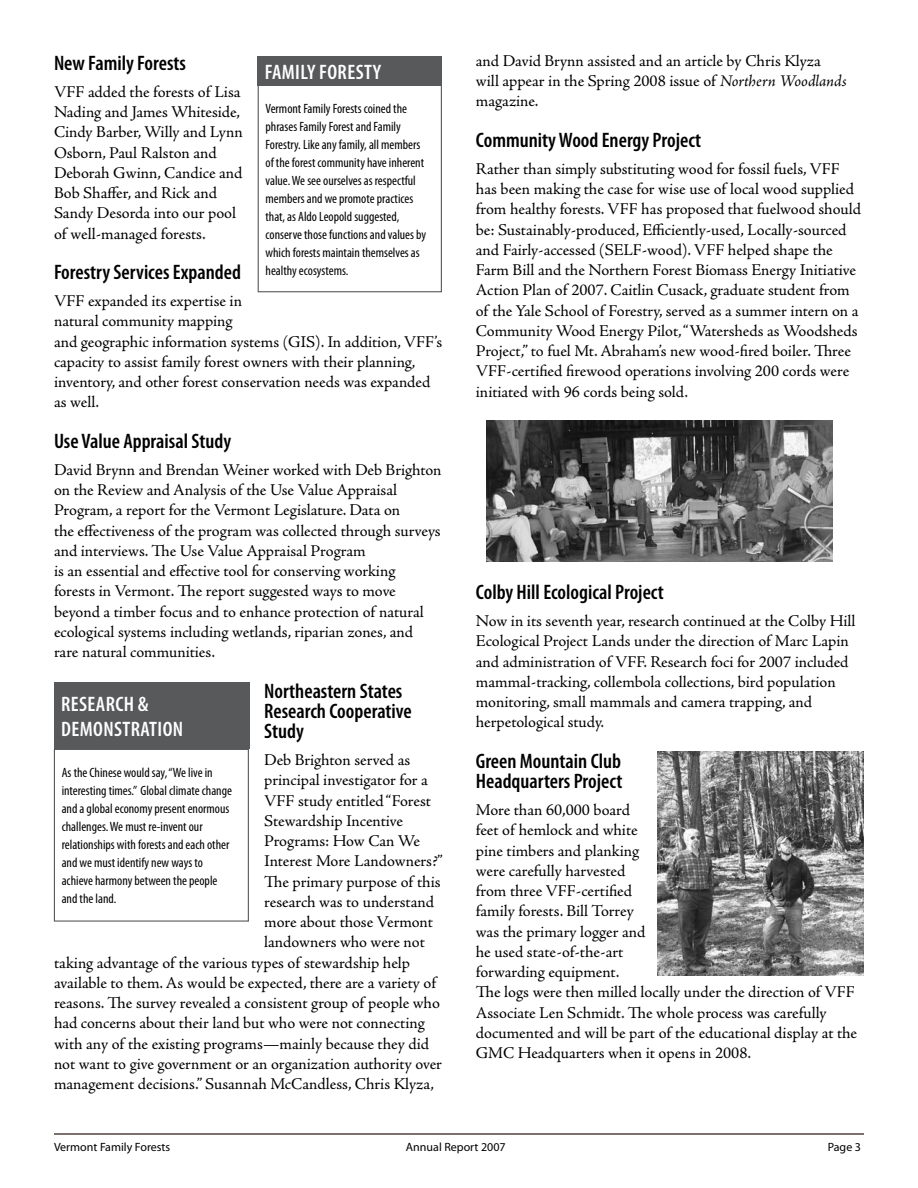
<style>
.page{position:relative;width:918px;height:1188px;background:#fff}
.page>*{position:absolute;margin:0;border:0;box-sizing:border-box;transform-origin:0 0}
.t1{font:600 condensed 21px/20.2px "Myriad Pro";color:#000}
.t2{font:600 condensed 21px/25.2px "Myriad Pro";letter-spacing:.02em;color:#fff}
.t3{font:16.5px/20.2px "Adobe Jenson Pro";letter-spacing:-.005em;color:#000}
.t4{font:condensed 13.5px/18px "Myriad Pro";color:#000}
.t5{font:12px "Myriad Pro";color:#000}
.s1{font-style:italic}
</style>
<div class="page">
<img style="left:657px;top:751px;width:207px;height:225px">
<img style="left:486px;top:420px;width:346px;height:142px">
<hr style="left:54px;top:1133px;width:810px;height:2px;background:#1c0000">
<div style="left:258px;top:85px;width:184px;height:207px;border:1px solid #58595b"></div>
<div style="left:258px;top:56px;width:184px;height:30px;background:#58595b"></div>
<div style="left:54px;top:749px;width:195px;height:173px;border:1px solid #58595b"></div>
<div style="left:54px;top:682px;width:195px;height:67px;background:#58595b"></div>
<p class="t1" style="left:54px;top:52px;width:133px">New Family Forests</p>
<p class="t3" style="left:54px;top:82px;width:190px">VFF added the forests of Lisa<br>Nading and James Whiteside,<br>Cindy Barber, Willy and Lynn<br>Osborn, Paul Ralston and<br>Deborah Gwinn, Candice and<br>Bob Shaffer, and Rick and<br>Sandy Desorda into our pool of well-managed forests.</p>
<p class="t1" style="left:54px;top:262px;width:189px">Forestry Services Expanded</p>
<p class="t3" style="left:54px;top:291px;width:390px">VFF expanded its expertise in<br>natural community mapping<br>and geographic information systems (GIS). In addition, VFF’s capacity to assist family forest owners with their planning, inventory, and other forest conservation needs was expanded as well.</p>
<p class="t1" style="left:54px;top:430px;width:179px">Use Value Appraisal Study</p>
<p class="t3" style="left:54px;top:460px;width:389px">David Brynn and Brendan Weiner worked with Deb Brighton on the Review and Analysis of the Use Value Appraisal Program, a report for the Vermont Legislature. Data on<br>the effectiveness of the program was collected through surveys and interviews. The Use Value Appraisal Program<br>is an essential and effective tool for conserving working<br>forests in Vermont. The report suggested ways to move beyond a timber focus and to enhance protection of natural ecological systems including wetlands, riparian zones, and<br>rare natural communities.</p>
<p class="t1" style="left:264px;top:680px;width:149px">Northeastern States<br>Research Cooperative<br>Study</p>
<p class="t3" style="left:264px;top:750px;width:148px">Deb Brighton served as</p>
<p class="t3" style="left:264px;top:770px;width:165px">principal investigator for a</p>
<p class="t3" style="left:264px;top:791px;width:168px">VFF study entitled “Forest</p>
<p class="t3" style="left:264px;top:811px;width:140px">Stewardship Incentive</p>
<p class="t3" style="left:264px;top:831px;width:157px">Programs: How Can We</p>
<p class="t3" style="left:264px;top:851px;width:180px">Interest More Landowners?”</p>
<p class="t3" style="left:264px;top:872px;width:178px">The primary purpose of this</p>
<p class="t3" style="left:264px;top:892px;width:171px">research was to understand</p>
<p class="t3" style="left:264px;top:912px;width:170px">more about those Vermont</p>
<p class="t3" style="left:264px;top:932px;width:162px">landowners who were not</p>
<p class="t3" style="left:54px;top:953px;width:358px">taking advantage of the various types of stewardship help</p>
<p class="t3" style="left:54px;top:973px;width:385px">available to them. As would be expected, there are a variety of</p>
<p class="t3" style="left:54px;top:993px;width:387px">reasons. The survey revealed a consistent group of people who</p>
<p class="t3" style="left:54px;top:1013px;width:372px">had concerns about their land but who were not connecting</p>
<p class="t3" style="left:54px;top:1034px;width:377px">with any of the existing programs—mainly because they did</p>
<p class="t3" style="left:54px;top:1054px;width:390px">not want to give government or an organization authority over</p>
<p class="t3" style="left:54px;top:1074px;width:382px">management decisions.” Susannah McCandless, Chris Klyza,</p>
<p class="t2" style="left:265px;top:59px;width:118px">Family Foresty</p>
<p class="t4" style="left:266px;top:99px;width:162px">Vermont Family Forests coined the phrases Family Forest and Family Forestry. Like any family, all members of the forest community have inherent value. We see ourselves as respectful members and we promote practices that, as Aldo Leopold suggested, conserve those functions and values by which forests maintain themselves as healthy ecosystems.</p>
<p class="t2" style="left:61px;top:691px;width:121px">Research &amp;<br>Demonstration</p>
<p class="t4" style="left:62px;top:764px;width:172px">As the Chinese would say, “We live in interesting times.” Global climate change and a global economy present enormous challenges. We must re-invent our relationships with forests and each other and we must identify new ways to achieve harmony between the people and the land.</p>
<p class="t3" style="left:476px;top:51px;width:373px">and David Brynn assisted and an article by Chris Klyza will appear in the Spring 2008 issue of <span class="s1">Northern Woodlands </span>magazine.</p>
<p class="t1" style="left:476px;top:129px;width:227px">Community Wood Energy Project</p>
<p class="t3" style="left:476px;top:159px;width:387px">Rather than simply substituting wood for fossil fuels, VFF has been making the case for wise use of local wood supplied from healthy forests. VFF has proposed that fuelwood should be: Sustainably-produced, Efficiently-used, Locally-sourced and Fairly-accessed (SELF-wood). VFF helped shape the Farm Bill and the Northern Forest Biomass Energy Initiative Action Plan of 2007. Caitlin Cusack, graduate student from of the Yale School of Forestry, served as a summer intern on a Community Wood Energy Pilot, “Watersheds as Woodsheds Project,” to fuel Mt. Abraham’s new wood-fired boiler. Three VFF-certified firewood operations involving 200 cords were initiated with 96 cords being sold.</p>
<p class="t1" style="left:476px;top:582px;width:190px">Colby Hill Ecological Project</p>
<p class="t3" style="left:476px;top:611px;width:381px">Now in its seventh year, research continued at the Colby Hill Ecological Project Lands under the direction of Marc Lapin and administration of VFF. Research foci for 2007 included mammal-tracking, collembola collections, bird population monitoring, small mammals and camera trapping, and herpetological study.</p>
<p class="t1" style="left:476px;top:750px;width:148px">Green Mountain Club<br>Headquarters Project</p>
<p class="t3" style="left:476px;top:800px;width:383px">More than 60,000 board<br>feet of hemlock and white<br>pine timbers and planking<br>were carefully harvested<br>from three VFF-certified<br>family forests. Bill Torrey<br>was the primary logger and<br>he used state-of-the-art<br>forwarding equipment.<br>The logs were then milled locally under the direction of VFF Associate Len Schmidt. The whole process was carefully documented and will be part of the educational display at the GMC Headquarters when it opens in 2008.</p>
<p class="t5" style="left:54px;top:1139px;width:118px">Vermont Family Forests</p>
<p class="t5" style="left:406px;top:1139px;width:101px">Annual Report 2007</p>
<p class="t5" style="left:828px;top:1139px;width:35px">Page 3</p>
</div>
